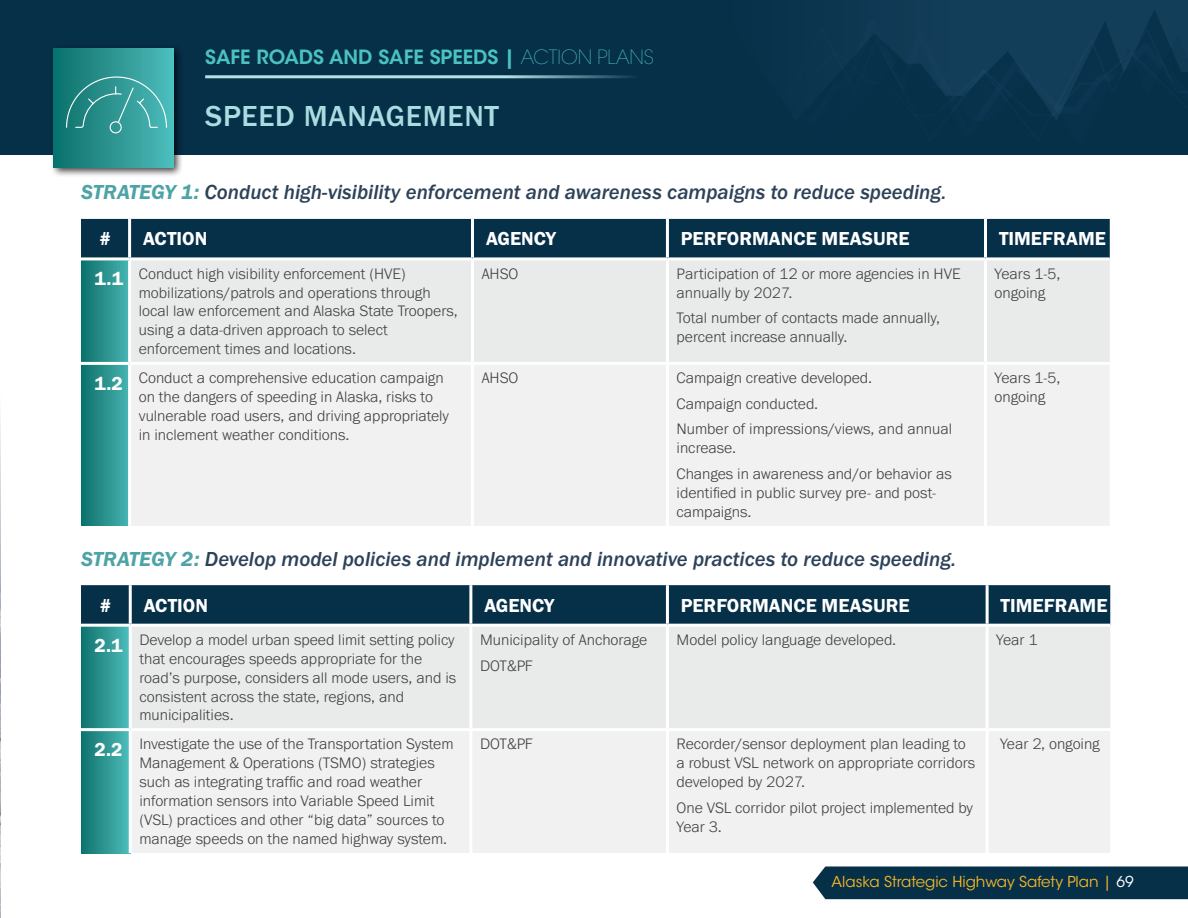
<style>
.page{position:relative;width:1188px;height:918px;background:#fff}
.page>*{position:absolute;margin:0;border:0;box-sizing:border-box;transform-origin:0 0}
.AP_Heading_Green{font:500 30px "Franklin Gothic URW";letter-spacing:.025em;color:#a9dde1}
.Strategies{font:21px "Franklin Gothic URW Med Ita";color:#2d4259}
.Table_Header{font:19.5px "Franklin Gothic URW Dem";color:#fff}
.t1{font:600 19.5px "ITC Avant Garde Std";color:#4ac2c0}
.Table_Text{font:300 15.75px/18.9px "Franklin Gothic URW";color:#414042}
.t2{font:15px "ITC Avant Garde Std";color:#f7b727}
.s1{font-weight:200}
.s2{font-family:"Franklin Gothic URW Dem Ita";color:#4da3a5}
.s3{color:#fff}
</style>
<div class="page">
<div style="left:0;top:0;width:1188px;height:155px;background:#062f48"></div>
<svg style="left:830px;top:0;width:358px;height:120px;fill:#0e3852"></svg>
<img style="left:0;top:416px;width:1px;height:245px">
<div style="left:813px;top:866px;width:375px;height:33px;background:#062f48"></div>
<hr style="left:205px;top:75px;width:459px;height:3px;background:#b3e1e4">
<div style="left:50px;top:44px;width:133px;height:134px;background:#000;opacity:.75"></div>
<div style="left:54px;top:48px;width:119px;height:119px;background:linear-gradient(to right,#0c706a,#4dbcba)"></div>
<div style="left:81px;top:219px;width:1029px;height:40px;background:#062f48"></div>
<div style="left:81px;top:259px;width:49px;height:104px;background:linear-gradient(to right,#0d706a,#49b5b3)"></div>
<div style="left:131px;top:260px;width:979px;height:102px;background:#e9eaea"></div>
<div style="left:81px;top:363px;width:49px;height:163px;background:linear-gradient(to right,#0c706a,#49b5b3)"></div>
<div style="left:131px;top:365px;width:979px;height:161px;background:#f1f1f1"></div>
<hr style="left:128px;top:219px;width:3px;height:38px;background:#fff">
<hr style="left:471px;top:219px;width:3px;height:38px;background:#fff">
<hr style="left:666px;top:219px;width:3px;height:38px;background:#fff">
<hr style="left:984px;top:219px;width:3px;height:38px;background:#fff">
<hr style="left:128px;top:260px;width:3px;height:102px;background:#fff">
<hr style="left:81px;top:362px;width:49px;height:3px;background:#fff">
<hr style="left:128px;top:365px;width:3px;height:161px;background:#fff">
<hr style="left:471px;top:260px;width:3px;height:102px;background:#fff">
<hr style="left:666px;top:260px;width:3px;height:102px;background:#fff">
<hr style="left:984px;top:260px;width:3px;height:102px;background:#fff">
<hr style="left:471px;top:365px;width:3px;height:161px;background:#fff">
<hr style="left:666px;top:365px;width:3px;height:161px;background:#fff">
<hr style="left:984px;top:365px;width:3px;height:161px;background:#fff">
<hr style="left:81px;top:257px;width:49px;height:3px;background:#fff">
<hr style="left:130px;top:257px;width:343px;height:3px;background:#fff">
<hr style="left:472px;top:257px;width:195px;height:3px;background:#fff">
<hr style="left:667px;top:257px;width:318px;height:3px;background:#fff">
<hr style="left:986px;top:257px;width:124px;height:3px;background:#fff">
<div style="left:81px;top:585px;width:1029px;height:39px;background:#062f48"></div>
<div style="left:81px;top:625px;width:49px;height:105px;background:linear-gradient(to right,#0f726c,#4dbdbb)"></div>
<div style="left:132px;top:627px;width:978px;height:101px;background:#e9eaea"></div>
<div style="left:81px;top:730px;width:49px;height:123px;background:linear-gradient(to right,#0f726c,#4dbdbb)"></div>
<div style="left:132px;top:731px;width:978px;height:122px;background:#f1f1f1"></div>
<hr style="left:129px;top:585px;width:3px;height:39px;background:#fff">
<hr style="left:469px;top:585px;width:3px;height:39px;background:#fff">
<hr style="left:666px;top:585px;width:3px;height:39px;background:#fff">
<hr style="left:986px;top:585px;width:3px;height:39px;background:#fff">
<hr style="left:129px;top:627px;width:3px;height:101px;background:#fff">
<hr style="left:81px;top:728px;width:49px;height:3px;background:#fff">
<hr style="left:129px;top:731px;width:3px;height:122px;background:#fff">
<hr style="left:469px;top:627px;width:3px;height:101px;background:#fff">
<hr style="left:666px;top:627px;width:3px;height:101px;background:#fff">
<hr style="left:986px;top:627px;width:3px;height:101px;background:#fff">
<hr style="left:469px;top:731px;width:3px;height:122px;background:#fff">
<hr style="left:666px;top:731px;width:3px;height:122px;background:#fff">
<hr style="left:986px;top:731px;width:3px;height:122px;background:#fff">
<hr style="left:81px;top:624px;width:49px;height:3px;background:#fff">
<svg style="left:65px;top:76px;width:103px;height:58px"></svg>
<p class="t1" style="left:205px;top:44px;width:450px">SAFE ROADS AND SAFE SPEEDS | <span class="s1">ACTION PLANS</span></p>
<p class="AP_Heading_Green" style="left:205px;top:98px;width:295px">SPEED MANAGEMENT</p>
<p class="Strategies" style="left:81px;top:180px;width:867px"><span class="s2">STRATEGY 1:</span> Conduct high-visibility enforcement and awareness campaigns to reduce speeding.</p>
<p class="Table_Header" style="left:100px;top:227px;width:13px">#</p>
<p class="Table_Header" style="left:143px;top:227px;width:66px">ACTION</p>
<p class="Table_Header" style="left:486px;top:227px;width:72px">AGENCY</p>
<p class="Table_Header" style="left:681px;top:227px;width:230px">PERFORMANCE MEASURE</p>
<p class="Table_Header" style="left:999px;top:227px;width:108px">TIMEFRAME</p>
<p class="Table_Header" style="left:95px;top:267px;width:30px">1.1</p>
<p class="Table_Text" style="left:139px;top:264px;width:321px">Conduct high visibility enforcement (HVE) mobilizations/patrols and operations through local law enforcement and Alaska State Troopers, using a data-driven approach to select enforcement times and locations.</p>
<p class="Table_Text" style="left:482px;top:264px;width:38px">AHSO</p>
<p class="Table_Text" style="left:677px;top:264px;width:286px">Participation of 12 or more agencies in HVE annually by 2027.</p>
<p class="Table_Text" style="left:995px;top:264px;width:67px">Years 1-5, ongoing</p>
<p class="Table_Text" style="left:677px;top:308px;width:265px">Total number of contacts made annually, percent increase annually.</p>
<p class="Table_Header" style="left:94px;top:371px;width:30px">1.2</p>
<p class="Table_Text" style="left:139px;top:368px;width:312px">Conduct a comprehensive education campaign on the dangers of speeding in Alaska, risks to vulnerable road users, and driving appropriately in inclement weather conditions.</p>
<p class="Table_Text" style="left:482px;top:368px;width:38px">AHSO</p>
<p class="Table_Text" style="left:677px;top:368px;width:197px">Campaign creative developed.</p>
<p class="Table_Text" style="left:677px;top:394px;width:143px">Campaign conducted.</p>
<p class="Table_Text" style="left:677px;top:419px;width:277px">Number of impressions/views, and annual increase.</p>
<p class="Table_Text" style="left:677px;top:464px;width:277px">Changes in awareness and/or behavior as identified in public survey pre- and post&shy;campaigns.</p>
<p class="Table_Text" style="left:995px;top:368px;width:67px">Years 1-5, ongoing</p>
<p class="Strategies" style="left:81px;top:546px;width:877px"><span class="s2">STRATEGY 2:</span> Develop model policies and implement and innovative practices to reduce speeding.</p>
<p class="Table_Header" style="left:100px;top:593px;width:13px">#</p>
<p class="Table_Header" style="left:144px;top:593px;width:66px">ACTION</p>
<p class="Table_Header" style="left:484px;top:593px;width:72px">AGENCY</p>
<p class="Table_Header" style="left:681px;top:593px;width:230px">PERFORMANCE MEASURE</p>
<p class="Table_Header" style="left:1001px;top:593px;width:108px">TIMEFRAME</p>
<p class="Table_Header" style="left:95px;top:633px;width:30px">2.1</p>
<p class="Table_Text" style="left:139px;top:630px;width:318px">Develop a model urban speed limit setting policy that encourages speeds appropriate for the road’s purpose, considers all mode users, and is consistent across the state, regions, and municipalities.</p>
<p class="Table_Text" style="left:480px;top:630px;width:169px">Municipality of Anchorage</p>
<p class="Table_Text" style="left:677px;top:630px;width:221px">Model policy language developed.</p>
<p class="Table_Text" style="left:996px;top:630px;width:43px">Year 1</p>
<p class="Table_Text" style="left:480px;top:656px;width:54px">DOT&amp;PF</p>
<p class="Table_Header" style="left:94px;top:738px;width:30px">2.2</p>
<p class="Table_Text" style="left:139px;top:734px;width:316px">Investigate the use of the Transportation System Management &amp; Operations (TSMO) strategies such as integrating traffic and road weather information sensors into Variable Speed Limit (VSL) practices and other “big data” sources to manage speeds on the named highway system.</p>
<p class="Table_Text" style="left:480px;top:734px;width:54px">DOT&amp;PF</p>
<p class="Table_Text" style="left:677px;top:734px;width:300px">Recorder/sensor deployment plan leading to a robust VSL network on appropriate corridors developed by 2027.</p>
<p class="Table_Text" style="left:677px;top:798px;width:298px">One VSL corridor pilot project implemented by<br>Year 3.</p>
<p class="Table_Text" style="left:1000px;top:734px;width:101px">Year 2, ongoing</p>
<p class="t2" style="left:832px;top:873px;width:304px">Alaska Strategic Highway Safety Plan | <span class="s3">69</span></p>
</div>
